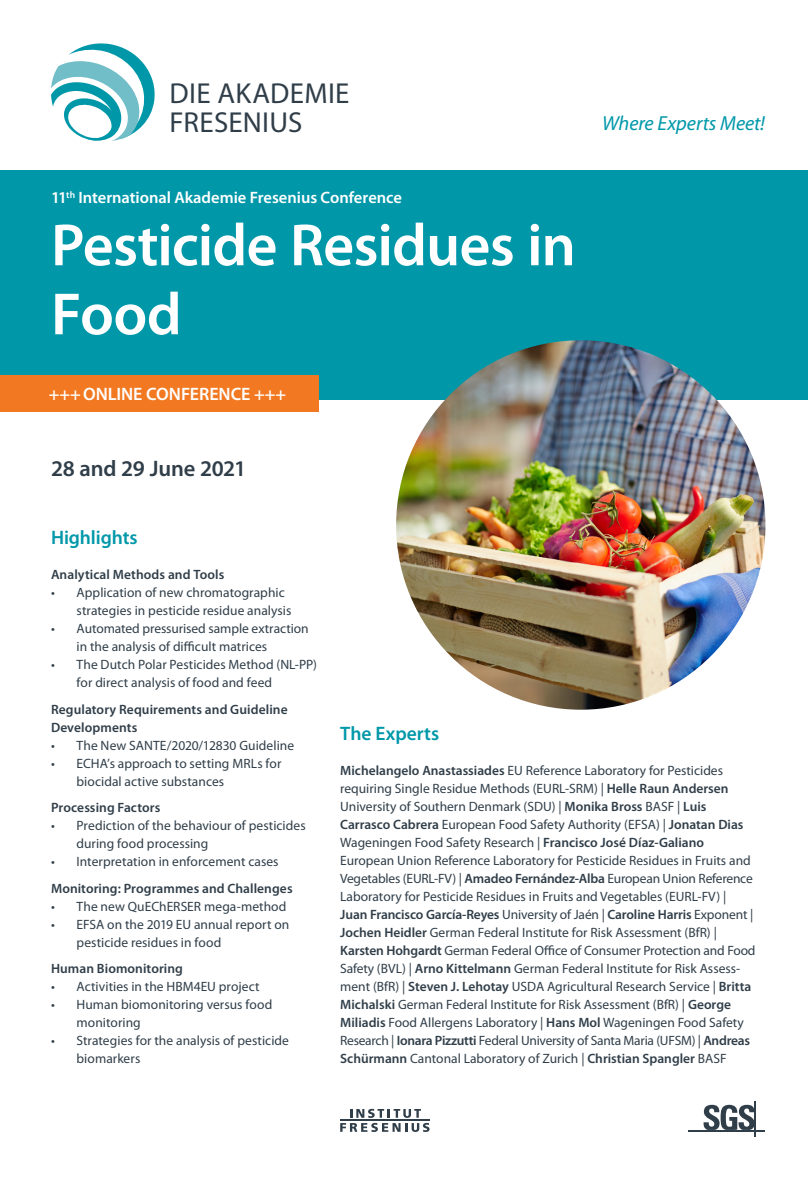
<style>
.page{position:relative;width:808px;height:1191px;background:#fff}
.page>*{position:absolute;margin:0;border:0;box-sizing:border-box;transform-origin:0 0}
.t1{font:600 60px/69px "Myriad Pro";letter-spacing:-.01em;color:#fff}
.t2{font:28.95px/29px "Myriad Pro";letter-spacing:.01em;color:#303e49}
.t3{font:600 22.5px "Myriad Pro";letter-spacing:-.01em;color:#303e49}
.t4{font:italic 20.4px "Myriad Pro";letter-spacing:-.005em;color:#0098a9}
.t5{font:600 19.5px "Myriad Pro";letter-spacing:-.005em;color:#0098a9}
.t6{font:600 18px "Myriad Pro";color:#fff}
.t7{font:600 16.5px "Myriad Pro";letter-spacing:-.005em;color:#fff}
.t8{font:13.5px/18px "Myriad Pro";color:#303e49}
.t9{font:600 13.5px/18px "Myriad Pro";letter-spacing:.005em;color:#303e49}
.s1{font-weight:600}
</style>
<div class="page">
<div style="left:0;top:170px;width:808px;height:230px;background:#0098a9"></div>
<svg style="left:51px;top:43px;width:104px;height:98px"></svg>
<div style="left:0;top:375px;width:319px;height:36px;background:#f27921"></div>
<svg style="left:340px;top:1123px;width:89px;height:9px"></svg>
<svg style="left:350px;top:1108px;width:71px;height:9px"></svg>
<hr style="left:340px;top:1119px;width:89px;height:2px;background:#303e49">
<svg style="left:703px;top:1104px;width:51px;height:25px"></svg>
<hr style="left:689px;top:1129px;width:76px;height:2px;background:#303e49">
<hr style="left:754px;top:1100px;width:2px;height:36px;background:#303e49">
<img style="left:396px;top:340px;width:369px;height:369px;border-radius:185px">
<h2 class="t2" style="left:170px;top:78px;width:181px">DIE AKADEMIE<br>FRESENIUS</h2>
<p class="t7" style="left:51px;top:187px;width:352px">11<sup>th</sup> International Akademie Fresenius Conference</p>
<h1 class="t1" style="left:51px;top:209px;width:526px">Pesticide Residues in<br>Food</h1>
<h3 class="t6" style="left:49px;top:382px;width:239px">+++ONLINE CONFERENCE +++</h3>
<h3 class="t3" style="left:51px;top:454px;width:197px">28 and 29 June 2021</h3>
<h3 class="t4" style="left:602px;top:110px;width:165px">Where Experts Meet!</h3>
<h3 class="t5" style="left:51px;top:525px;width:88px">Highlights</h3>
<p class="t9" style="left:51px;top:565px;width:175px">Analytical Methods and Tools</p>
<p class="t8" style="left:77px;top:583px;width:216px;text-indent:-26px">• Application of new chromatographic strategies in pesticide residue analysis</p>
<p class="t8" style="left:77px;top:619px;width:234px;text-indent:-26px">• Automated pressurised sample extraction in the analysis of difficult matrices</p>
<p class="t8" style="left:77px;top:655px;width:242px;text-indent:-26px">• The Dutch Polar Pesticides Method (NL-PP) for direct analysis of food and feed</p>
<p class="t9" style="left:51px;top:700px;width:238px">Regulatory Requirements and Guideline<br>Developments</p>
<p class="t8" style="left:51px;top:736px;width:245px">• The New SANTE/2020/12830 Guideline</p>
<p class="t8" style="left:77px;top:754px;width:206px;text-indent:-26px">• ECHA’s approach to setting MRLs for biocidal active substances</p>
<p class="t9" style="left:51px;top:798px;width:111px">Processing Factors</p>
<p class="t8" style="left:77px;top:816px;width:231px;text-indent:-26px">• Prediction of the behaviour of pesticides during food processing</p>
<p class="t8" style="left:51px;top:852px;width:229px">• Interpretation in enforcement cases</p>
<p class="t9" style="left:51px;top:879px;width:243px">Monitoring: Programmes and Challenges</p>
<p class="t8" style="left:51px;top:897px;width:237px">• The new QuEChERSER mega-method</p>
<p class="t8" style="left:77px;top:915px;width:214px;text-indent:-26px">• EFSA on the 2019 EU annual report on pesticide residues in food</p>
<p class="t9" style="left:51px;top:959px;width:133px">Human Biomonitoring</p>
<p class="t8" style="left:51px;top:977px;width:210px">• Activities in the HBM4EU project</p>
<p class="t8" style="left:77px;top:995px;width:197px;text-indent:-26px">• Human biomonitoring versus food monitoring</p>
<p class="t8" style="left:77px;top:1031px;width:214px;text-indent:-26px">• Strategies for the analysis of pesticide biomarkers</p>
<h3 class="t5" style="left:340px;top:721px;width:100px">The Experts</h3>
<p class="t8" style="left:340px;top:761px;width:417px"><span class="s1">Michelangelo Anastassiades</span> EU Reference Laboratory for Pesticides requiring Single Residue Methods (EURL-SRM) | <span class="s1">Helle Raun Andersen </span>University of Southern Denmark (SDU) | <span class="s1">Monika Bross</span> BASF | <span class="s1">Luis Carrasco Cabrera</span> European Food Safety Authority (EFSA) | <span class="s1">Jonatan Dias </span>Wageningen Food Safety Research | <span class="s1">Francisco José Díaz-Galiano </span>European Union Reference Laboratory for Pesticide Residues in Fruits and Vegetables (EURL-FV) | <span class="s1">Amadeo Fernández-Alba</span> European Union Reference Laboratory for Pesticide Residues in Fruits and Vegetables (EURL-FV) | <span class="s1">Juan Francisco García-Reyes</span> University of Jaén | <span class="s1">Caroline Harris</span> Exponent | <span class="s1">Jochen Heidler</span> German Federal Institute for Risk Assessment (BfR) | <span class="s1">Karsten Hohgardt</span> German Federal Office of Consumer Protection and Food Safety (BVL) | <span class="s1">Arno Kittelmann</span> German Federal Institute for Risk Assess&shy;ment (BfR) | <span class="s1">Steven J. Lehotay</span> USDA Agricultural Research Service | <span class="s1">Britta Michalski</span> German Federal Institute for Risk Assessment (BfR) | <span class="s1">George Miliadis</span> Food Allergens Laboratory | <span class="s1">Hans Mol</span> Wageningen Food Safety Research | <span class="s1">Ionara Pizzutti</span> Federal University of Santa Maria (UFSM) | <span class="s1">Andreas Schürmann</span> Cantonal Laboratory of Zurich | <span class="s1">Christian Spangler</span> BASF</p>
</div>
